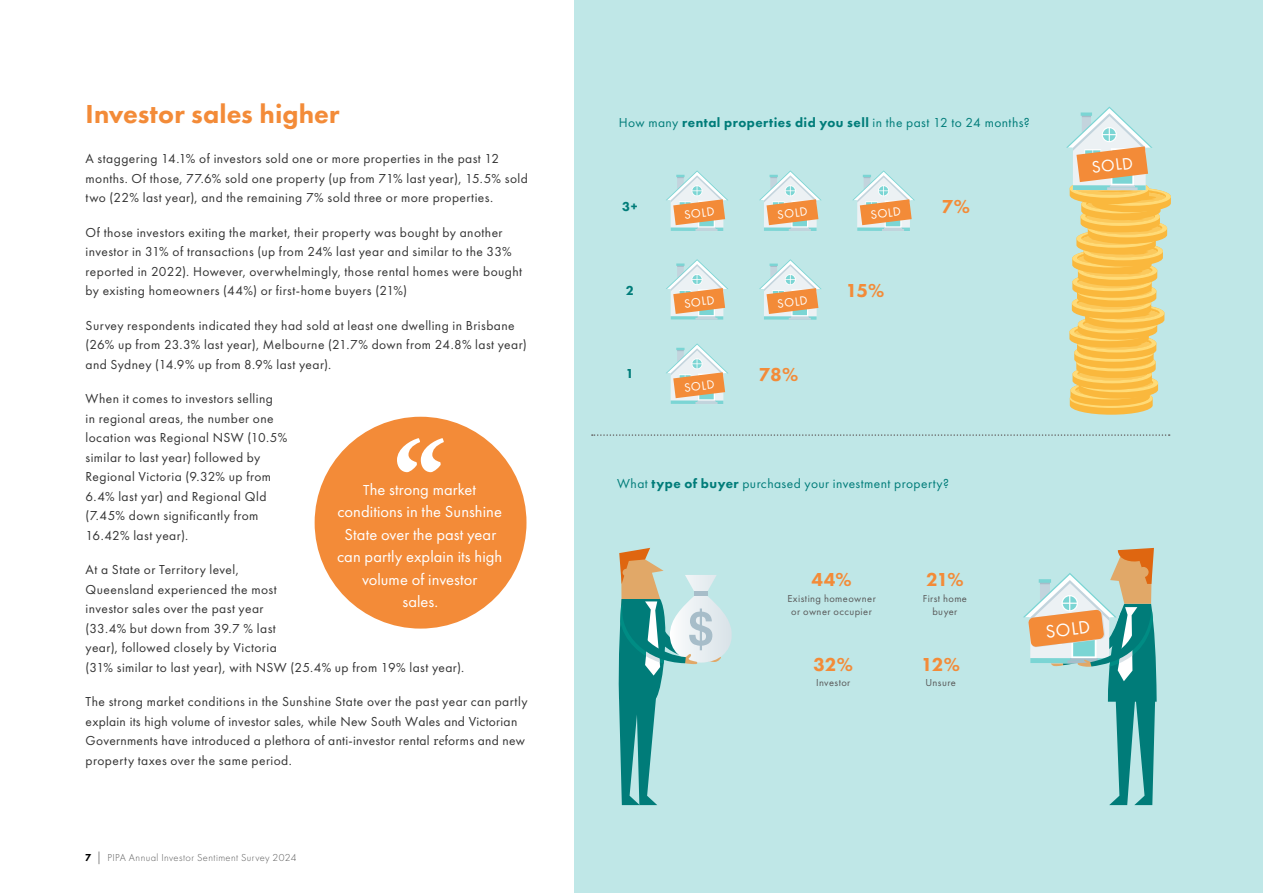
<style>
.page{position:relative;width:1263px;height:893px;background:#fff}
.page>*{position:absolute;margin:0;border:0;box-sizing:border-box;transform-origin:0 0}
.t1{font:800 27px "Futura PT";letter-spacing:.005em;color:#f38b38}
.t2{font:800 19.5px "Futura PT";letter-spacing:-.03em;color:#f38b38}
.t3{font:18.6px "Futura PT";color:#fff}
.t4{font:17.25px "Futura PT";color:#fff}
.t5{font:16.5px/22.5px "Futura PT";letter-spacing:.005em;color:#fff;text-align:center}
.t6{font:13.5px/19.5px "Futura PT";letter-spacing:.03em;color:#333}
.t7{font:13.5px "Futura PT";letter-spacing:.03em;color:#007c79}
.t8{font:800 13.5px "Futura PT";color:#007c79}
.t9{font:12.45px "Futura PT";color:#fff}
.t10{font:10.5px/13.5px "Futura PT";letter-spacing:.04em;color:#595959;text-align:center}
.t11{font:300 10.5px "Futura PT";letter-spacing:.04em;color:#595959}
.s1{font-family:"Minion Pro"}
.s2{font-size:15px}
.s3{font-weight:800;color:#000}
.s4{font-size:12.6px;color:#000}
.s5{font-weight:800}
</style>
<div class="page">
<div style="left:574px;top:0;width:689px;height:893px;background:#bfe7e7"></div>
<svg style="left:592px;top:434px;width:578px;height:2px"></svg>
<svg style="left:666px;top:170px;width:62px;height:61px"></svg>
<svg style="left:666px;top:259px;width:62px;height:61px"></svg>
<svg style="left:666px;top:343px;width:62px;height:61px"></svg>
<svg style="left:759px;top:170px;width:63px;height:61px"></svg>
<svg style="left:759px;top:259px;width:62px;height:61px"></svg>
<svg style="left:853px;top:170px;width:62px;height:61px"></svg>
<svg style="left:618px;top:548px;width:114px;height:257px"></svg>
<svg style="left:1023px;top:548px;width:134px;height:257px"></svg>
<div style="left:315px;top:417px;width:211px;height:212px;background:#f38b38;border-radius:50%"></div>
<svg style="left:397px;top:438px;width:47px;height:34px"></svg>
<svg style="left:1066px;top:107px;width:105px;height:308px"></svg>
<h1 class="t1" style="left:86px;top:97px;width:255px">Investor sales higher</h1>
<p class="t6" style="left:86px;top:149px;width:444px">A staggering 14.1% of investors sold one or more properties in the past 12 months. Of those, 77.6% sold one property (up from 71% last year), 15.5% sold two (22% last year), and the remaining 7% sold three or more properties.</p>
<p class="t6" style="left:86px;top:223px;width:438px">Of those investors exiting the market, their property was bought by another investor in 31% of transactions (up from 24% last year and similar to the 33% reported in 2022). However, overwhelmingly, those rental homes were bought by existing homeowners (44%) or first-home buyers (21%)</p>
<p class="t6" style="left:86px;top:316px;width:443px">Survey respondents indicated they had sold at least one dwelling in Brisbane (26% up from 23.3% last year), Melbourne (21.7% down from 24.8% last year) and Sydney (14.9% up from 8.9% last year).</p>
<p class="t6" style="left:86px;top:389px;width:203px">When it comes to investors selling<br>in regional areas, the number one location was Regional NSW (10.5% similar to last year) followed by<br>Regional Victoria (9.32% up from<br>6.4% last yar) and Regional Qld (7.45% down significantly from<br>16.42% last year).</p>
<p class="t6" style="left:86px;top:560px;width:380px">At a State or Territory level,<br>Queensland experienced the most<br>investor sales over the past year<br>(33.4% but down from 39.7 % last<br>year), followed closely by Victoria<br>(31% similar to last year), with NSW (25.4% up from 19% last year).</p>
<p class="t6" style="left:86px;top:692px;width:443px">The strong market conditions in the Sunshine State over the past year can partly explain its high volume of investor sales, while New South Wales and Victorian Governments have introduced a plethora of anti-investor rental <span class="s1">re</span>forms and new property taxes over the same period.</p>
<p class="t5" style="left:337px;top:478px;width:167px"><span class="s2">T</span>he strong market conditions in the Sunshine<br>State over the past year can partly explain its high volume of investor<br>sales.</p>
<p class="t11" style="left:85px;top:851px;width:213px"><span class="s3">7</span> <span class="s4">|</span> PIPA Annual Investor Sentiment Survey 2024</p>
<p class="t7" style="left:619px;top:115px;width:412px">How many <span class="s5">rental properties did you sell</span> in the past 12 to 24 months?</p>
<p class="t8" style="left:622px;top:198px;width:17px">3+</p>
<p class="t9" style="left:683px;top:207px;width:32px;rotate:-7deg">SOLD</p>
<h2 class="t2" style="left:942px;top:195px;width:30px">7%</h2>
<p class="t9" style="left:776px;top:207px;width:32px;rotate:-7deg">SOLD</p>
<p class="t9" style="left:870px;top:207px;width:32px;rotate:-7deg">SOLD</p>
<p class="t8" style="left:626px;top:282px;width:10px">2</p>
<p class="t9" style="left:683px;top:296px;width:32px;rotate:-7deg">SOLD</p>
<p class="t9" style="left:776px;top:296px;width:32px;rotate:-7deg">SOLD</p>
<h2 class="t2" style="left:846px;top:278px;width:40px">15%</h2>
<p class="t8" style="left:626px;top:365px;width:10px">1</p>
<p class="t9" style="left:683px;top:380px;width:32px;rotate:-7deg">SOLD</p>
<h2 class="t2" style="left:759px;top:362px;width:41px">78%</h2>
<p class="t4" style="left:1091px;top:157px;width:43px;rotate:-7deg">SOLD</p>
<p class="t7" style="left:617px;top:476px;width:333px">What <span class="s5">type of buyer</span> purchased your investment property?</p>
<h2 class="t2" style="left:811px;top:567px;width:42px">44%</h2>
<p class="t10" style="left:787px;top:591px;width:90px">Existing homeowner or owner occupier</p>
<h2 class="t2" style="left:813px;top:652px;width:41px">32%</h2>
<p class="t10" style="left:816px;top:676px;width:36px">Investor</p>
<h2 class="t2" style="left:926px;top:567px;width:39px">21%</h2>
<p class="t10" style="left:923px;top:591px;width:46px">First home buyer</p>
<h2 class="t2" style="left:921px;top:652px;width:40px">12%</h2>
<p class="t10" style="left:925px;top:676px;width:32px">Unsure</p>
<h3 class="t3" style="left:1044px;top:621px;width:46px;rotate:-7deg">SOLD</h3>
</div>
